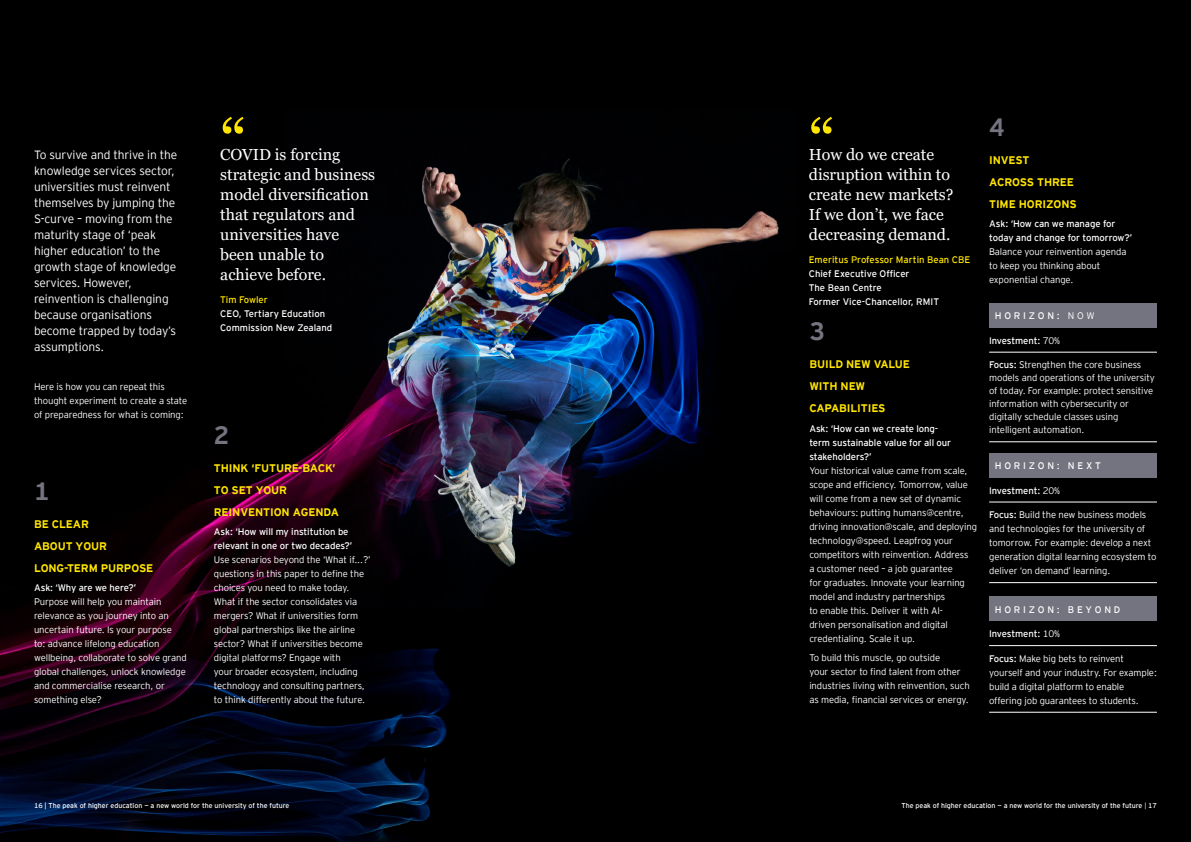
<style>
.page{position:relative;width:1191px;height:842px;background:#000}
.page>*{position:absolute;margin:0;border:0;box-sizing:border-box;transform-origin:0 0}
.t1{font:64px "Georgia Pro";color:#ffe600}
.t2{font:700 25px "EY Interstate";color:#747480}
.t3{font:16px/20px "Georgia Pro";color:#fff}
.t4{font:300 12px/16px "EY Interstate";letter-spacing:-.01em;color:#fff}
.t5{font:700 11px/22px "EY Interstate";letter-spacing:-.01em;color:#ffe600}
.t6{font:300 9.5px/14px "EY Interstate";letter-spacing:-.01em;color:#fff}
.t7{font:9.5px/14px "EY Interstate";letter-spacing:-.01em;color:#fff}
.t8{font:9.5px "EY Interstate";color:#ffe600}
.t9{font:9.5px "EY Interstate";letter-spacing:.29em;color:#fff}
.t10{font:7px "EY Interstate";color:#fff}
.s1{font-weight:300}
.s2{font-weight:400}
</style>
<div class="page">
<img style="left:0;top:158px;width:779px;height:684px">
<div style="left:989px;top:303px;width:168px;height:25px;background:#747480"></div>
<hr style="left:989px;top:352px;width:168px;height:1px;background:#fff">
<hr style="left:989px;top:442px;width:168px;height:1px;background:#fff">
<div style="left:989px;top:453px;width:168px;height:24px;background:#747480"></div>
<hr style="left:989px;top:502px;width:168px;height:1px;background:#fff">
<hr style="left:989px;top:582px;width:168px;height:1px;background:#fff">
<div style="left:989px;top:596px;width:168px;height:25px;background:#747480"></div>
<hr style="left:989px;top:645px;width:168px;height:1px;background:#fff">
<hr style="left:989px;top:712px;width:168px;height:1px;background:#fff">
<p class="t4" style="left:34px;top:146px;width:145px">To survive and thrive in the knowledge services sector, universities must reinvent themselves by jumping the<br>S-curve – moving from the maturity stage of ‘peak higher education’ to the growth stage of knowledge services. However, reinvention is challenging because organisations become trapped by today’s assumptions.</p>
<p class="t6" style="left:34px;top:379px;width:155px">Here is how you can repeat this thought experiment to create a state of preparedness for what is coming:</p>
<h2 class="t2" style="left:34px;top:473px;width:17px">1</h2>
<p class="t5" style="left:34px;top:512px;width:121px">BE CLEAR<br>ABOUT YOUR<br>LONG-TERM PURPOSE</p>
<p class="t7" style="left:34px;top:580px;width:104px">Ask: ‘Why are we here?’</p>
<p class="t6" style="left:34px;top:594px;width:154px">Purpose will help you maintain relevance as you journey into an uncertain future. Is your purpose<br>to: advance lifelong education wellbeing, collaborate to solve grand global challenges, unlock knowledge and commercialise research, or something else?</p>
<h1 class="t1" style="left:220px;top:106px;width:28px">“</h1>
<h3 class="t3" style="left:220px;top:145px;width:122px">COVID is forcing</h3>
<h3 class="t3" style="left:220px;top:165px;width:156px">strategic and business model diversification that regulators and universities have been unable to achieve before.</h3>
<p class="t8" style="left:220px;top:292px;width:49px">Tim Fowler</p>
<p class="t7" style="left:220px;top:306px;width:114px">CEO, Tertiary Education<br>Commission New Zealand</p>
<h2 class="t2" style="left:214px;top:417px;width:17px">2</h2>
<p class="t5" style="left:214px;top:456px;width:127px">THINK ‘FUTURE-BACK’<br>TO SET YOUR<br>REINVENTION AGENDA</p>
<p class="t7" style="left:214px;top:524px;width:140px">Ask: ‘How will my institution be relevant in one or two decades?’</p>
<p class="t6" style="left:214px;top:552px;width:158px">Use scenarios beyond the ‘What if...?’ questions in this paper to define the choices you need to make today.<br>What if the sector consolidates via mergers? What if universities form global partnerships like the airline sector? What if universities become digital platforms? Engage with<br>your broader ecosystem, including technology and consulting partners, to think differently about the future.</p>
<h1 class="t1" style="left:809px;top:106px;width:28px">“</h1>
<h3 class="t3" style="left:809px;top:145px;width:146px">How do we create disruption within to create new markets?<br>If we don’t, we face decreasing demand.</h3>
<p class="t8" style="left:809px;top:252px;width:163px">Emeritus Professor Martin Bean CBE</p>
<p class="t7" style="left:809px;top:266px;width:132px">Chief Executive Officer<br>The Bean Centre<br>Former Vice-Chancellor, RMIT</p>
<h2 class="t2" style="left:809px;top:313px;width:17px">3</h2>
<p class="t5" style="left:809px;top:352px;width:102px">BUILD NEW VALUE<br>WITH NEW<br>CAPABILITIES</p>
<p class="t7" style="left:809px;top:421px;width:143px">Ask: ‘How can we create long&shy;term sustainable value for all our stakeholders?’</p>
<p class="t6" style="left:809px;top:463px;width:169px">Your historical value came from scale, scope and efficiency. Tomorrow, value will come from a new set of dynamic behaviours: putting humans@centre, driving innovation@scale, and deploying technology@speed. Leapfrog your competitors with reinvention. Address<br>a customer need – a job guarantee<br>for graduates. Innovate your learning model and industry partnerships<br>to enable this. Deliver it with AI-<br>driven personalisation and digital credentialing. Scale it up.</p>
<p class="t6" style="left:809px;top:650px;width:162px">To build this muscle, go outside<br>your sector to find talent from other industries living with reinvention, such as media, financial services or energy.</p>
<h2 class="t2" style="left:989px;top:109px;width:17px">4</h2>
<p class="t5" style="left:989px;top:148px;width:89px">INVEST<br>ACROSS THREE<br>TIME HORIZONS</p>
<p class="t7" style="left:989px;top:216px;width:145px">Ask: ‘How can we manage for today and change for tomorrow?’</p>
<p class="t6" style="left:989px;top:244px;width:139px">Balance your reinvention agenda to keep you thinking about exponential change.</p>
<p class="t9" style="left:994px;top:309px;width:101px">HORIZON: <span class="s1">NOW</span></p>
<p class="t7" style="left:989px;top:333px;width:72px">Investment: <span class="s1">70%</span></p>
<p class="t6" style="left:989px;top:358px;width:167px;line-height:13px"><span class="s2">Focus:</span> Strengthen the core business models and operations of the university of today. For example: protect sensitive information with cybersecurity or digitally schedule classes using intelligent automation.</p>
<p class="t9" style="left:994px;top:459px;width:107px">HORIZON: NEXT</p>
<p class="t7" style="left:989px;top:483px;width:72px">Investment: <span class="s1">20%</span></p>
<p class="t6" style="left:989px;top:507px;width:169px"><span class="s2">Focus:</span> Build the new business models and technologies for the university of tomorrow. For example: develop a next generation digital learning ecosystem to deliver ‘on demand’ learning.</p>
<p class="t9" style="left:994px;top:602px;width:127px">HORIZON: BEYOND</p>
<p class="t7" style="left:989px;top:626px;width:72px">Investment: <span class="s1">10%</span></p>
<p class="t6" style="left:989px;top:651px;width:169px"><span class="s2">Focus:</span> Make big bets to reinvent yourself and your industry. For example: build a digital platform to enable offering job guarantees to students.</p>
<p class="t10" style="left:34px;top:800px;width:257px">16 | The peak of higher education — a new world for the university of the future</p>
<p class="t10" style="left:901px;top:800px;width:257px">The peak of higher education — a new world for the university of the future <span class="s1">|</span> 17</p>
</div>
